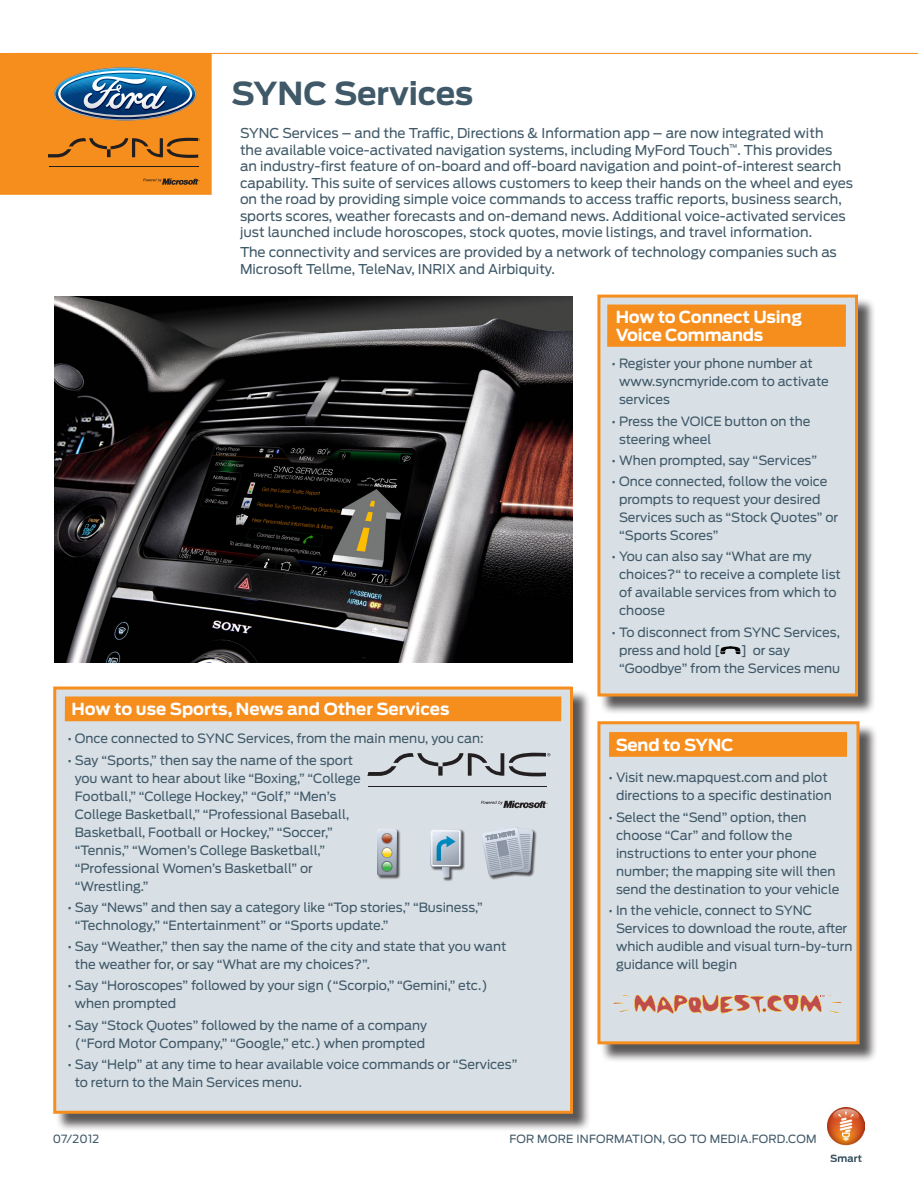
<style>
.page{position:relative;width:918px;height:1188px;background:#fff}
.page>*{position:absolute;margin:0;border:0;box-sizing:border-box;transform-origin:0 0}
.antenna_head{font:700 31.5px "Ford Antenna";color:#405968}
.antenna_prod_header{font:700 16.5px/18px "Ford Antenna";letter-spacing:-.01em;color:#fff}
.prod_header{font:700 16.5px "Ford Antenna";color:#fff}
.antenna_body{font:13.5px/16.5px "Ford Antenna";color:#405968}
.antenna_body-2{font:12.75px/18px "Ford Antenna";color:#405968}
.antenna_for_info{font:11.25px "Ford Antenna";letter-spacing:.02em;color:#405968}
</style>
<div class="page">
<div style="left:55px;top:689px;width:537px;height:443px;background:#231f20;opacity:.75"></div>
<div style="left:53px;top:687px;width:520px;height:427px;background:#d8dfe5;border:3px solid #f68e1e"></div>
<div style="left:65px;top:697px;width:496px;height:24px;background:#f68e1e"></div>
<div style="left:600px;top:297px;width:277px;height:418px;background:#231f20;opacity:.75"></div>
<div style="left:597px;top:295px;width:261px;height:402px;background:#d8dfe5;border:3px solid #f68e1e"></div>
<div style="left:600px;top:724px;width:278px;height:339px;background:#231f20;opacity:.75"></div>
<div style="left:597px;top:721px;width:263px;height:323px;background:#d8dfe5;border:3px solid #f68e1e"></div>
<img style="left:721px;top:646px;width:20px;height:9px">
<div style="left:607px;top:305px;width:239px;height:42px;background:#f68e1e"></div>
<div style="left:609px;top:732px;width:238px;height:25px;background:#f68e1e"></div>
<img style="left:54px;top:296px;width:519px;height:367px">
<div style="left:431px;top:830px;width:34px;height:52px;background:#231f20;opacity:.75"></div>
<svg style="left:430px;top:829px;width:31px;height:49px"></svg>
<div style="left:377px;top:830px;width:24px;height:50px;background:#231f20;opacity:.75"></div>
<svg style="left:377px;top:829px;width:20px;height:47px"></svg>
<div style="left:482px;top:827px;width:55px;height:53px;background:#231f20;opacity:.75"></div>
<svg style="left:482px;top:827px;width:51px;height:49px"></svg>
<hr style="left:368px;top:786px;width:178px;height:1px;background:#231f20">
<svg style="left:367px;top:753px;width:183px;height:24px"></svg>
<svg style="left:481px;top:801px;width:67px;height:7px"></svg>
<svg style="left:613px;top:995px;width:229px;height:19px"></svg>
<hr style="left:9px;top:53px;width:909px;height:1px;background:#f68e1e">
<img style="left:827px;top:1108px;width:38px;height:54px">
<svg style="left:0;top:53px;width:212px;height:142px;background:#cd8739"></svg>
<p class="antenna_head" style="left:232px;top:65px;width:243px">SYNC Services</p>
<p class="antenna_body" style="left:240px;top:124px;width:615px">SYNC Services – and the Traffic, Directions &amp; Information app – are now integrated with<br>the available voice-activated navigation systems, including MyFord Touch<sup>™</sup>. This provides<br>an industry-first feature of on-board and off-board navigation and point-of-interest search capability. This suite of services allows customers to keep their hands on the wheel and eyes on the road by providing simple voice commands to access traffic reports, business search, sports scores, weather forecasts and on-demand news. Additional voice-activated services just launched include horoscopes, stock quotes, movie listings, and travel information.</p>
<p class="antenna_body" style="left:240px;top:242px;width:598px">The connectivity and services are provided by a network of technology companies such as<br>Microsoft Tellme, TeleNav, INRIX and Airbiquity.</p>
<p class="antenna_prod_header" style="left:616px;top:307px;width:188px">How to Connect Using<br>Voice Commands</p>
<p class="prod_header" style="left:71px;top:695px;width:379px">How to use Sports, News and Other Services</p>
<p class="antenna_body-2" style="left:67px;top:728px;width:418px">• Once connected to SYNC Services, from the main menu, you can:</p>
<p class="antenna_body-2" style="left:75px;top:750px;width:287px;text-indent:-7px">• Say “Sports,” then say the name of the sport you want to hear about like “Boxing,” “College Football,” “College Hockey,” “Golf,” “Men’s College Basketball,” “Professional Baseball, Basketball, Football or Hockey,” “Soccer,” “Tennis,” “Women’s College Basketball,” “Professional Women’s Basketball” or “Wrestling.”</p>
<p class="antenna_body-2" style="left:75px;top:897px;width:410px;text-indent:-7px">• Say “News” and then say a category like “Top stories,” “Business,” “Technology,” “Entertainment” or “Sports update.”</p>
<p class="antenna_body-2" style="left:75px;top:936px;width:433px;text-indent:-7px">• Say “Weather,” then say the name of the city and state that you want the weather for, or say “What are my choices?”.</p>
<p class="antenna_body-2" style="left:75px;top:975px;width:414px;text-indent:-7px">• Say “Horoscopes” followed by your sign (“Scorpio,” “Gemini,” etc.) when prompted</p>
<p class="antenna_body-2" style="left:67px;top:1015px;width:361px;text-align:center">• Say “Stock Quotes” followed by the name of a company (“Ford Motor Company,” “Google,” etc.) when prompted</p>
<p class="antenna_body-2" style="left:75px;top:1054px;width:444px;text-indent:-7px">• Say “Help” at any time to hear available voice commands or “Services” to return to the Main Services menu.</p>
<p class="antenna_body-2" style="left:619px;top:353px;width:211px;text-indent:-7px">• Register your phone number at www.syncmyride.com to activate services</p>
<p class="antenna_body-2" style="left:619px;top:411px;width:193px;text-indent:-7px">• Press the VOICE button on the steering wheel</p>
<p class="antenna_body-2" style="left:612px;top:450px;width:207px">• When prompted, say “Services”</p>
<p class="antenna_body-2" style="left:619px;top:471px;width:221px;text-indent:-7px">• Once connected, follow the voice prompts to request your desired<br>Services such as “Stock Quotes” or “Sports Scores”</p>
<p class="antenna_body-2" style="left:619px;top:546px;width:223px;text-indent:-7px">• You can also say “What are my choices?“ to receive a complete list of available services from which to choose</p>
<p class="antenna_body-2" style="left:619px;top:621px;width:222px;text-indent:-7px">• To disconnect from SYNC Services, press and hold [</p>
<p class="antenna_body-2" style="left:619px;top:639px;width:223px;text-indent:122px">] or say “Goodbye” from the Services menu</p>
<p class="antenna_prod_header" style="left:616px;top:734px;width:120px">Send to SYNC</p>
<p class="antenna_body-2" style="left:609px;top:767px;width:225px;text-align:center">• Visit new.mapquest.com and plot directions to a specific destination</p>
<p class="antenna_body-2" style="left:616px;top:806px;width:225px;text-indent:-7px">• Select the “Send” option, then choose “Car” and follow the instructions to enter your phone number; the mapping site will then send the destination to your vehicle</p>
<p class="antenna_body-2" style="left:616px;top:900px;width:238px;text-indent:-7px">• In the vehicle, connect to SYNC<br>Services to download the route, after which audible and visual turn-by-turn guidance will begin</p>
<p class="antenna_for_info" style="left:53px;top:1130px;width:48px">07/2012</p>
<p class="antenna_for_info" style="left:509px;top:1130px;width:309px">FOR MORE INFORMATION, GO TO MEDIA.FORD.COM</p>
</div>
